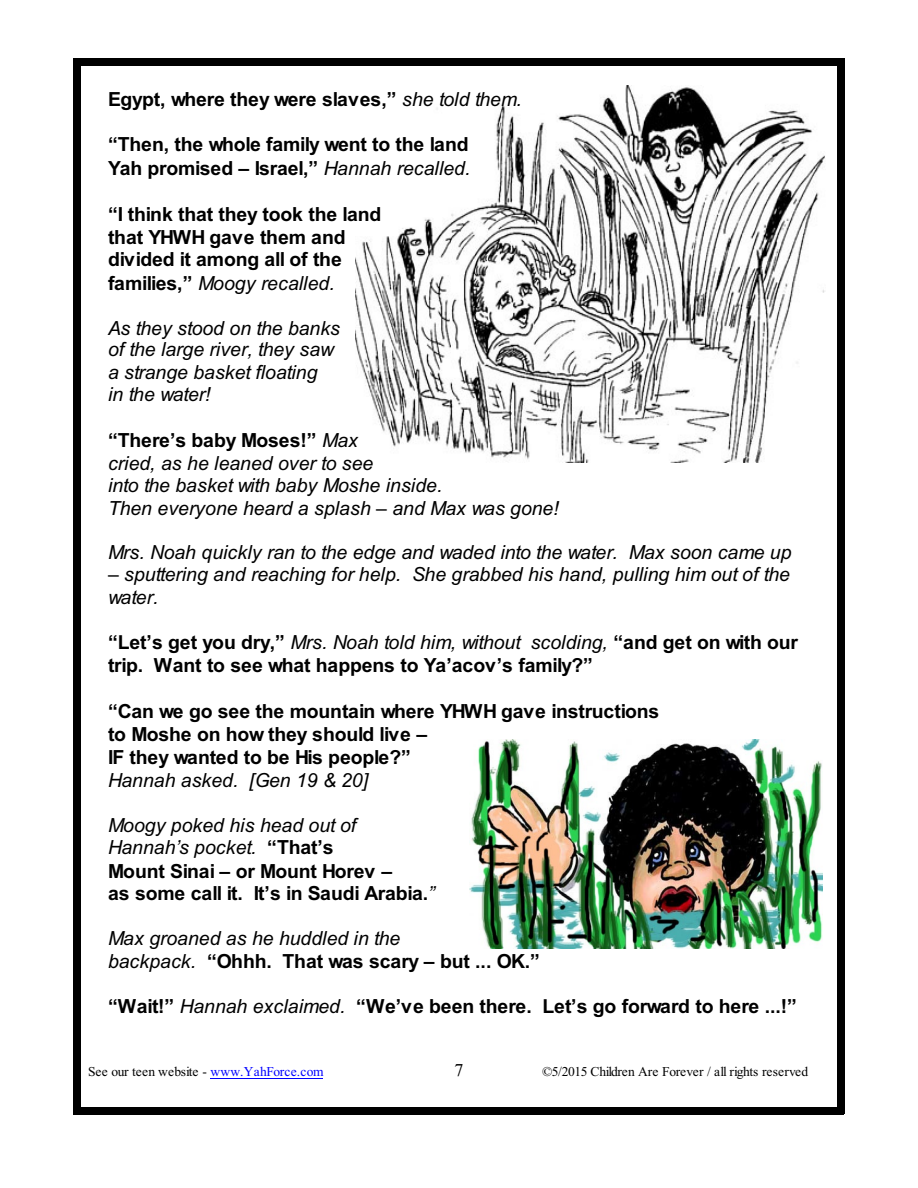
<style>
.page{position:relative;width:918px;height:1188px;background:#fff}
.page>*{position:absolute;margin:0;border:0;box-sizing:border-box;transform-origin:0 0}
.t1{font:700 19.5px/23.1px "Arial";letter-spacing:-.01em;color:#000}
.t2{font:italic 19.5px/22.5px "Arial";color:#000}
.t3{font:18px "Times New Roman";color:#000}
.t4{font:13.5px "Times New Roman";letter-spacing:-.005em;color:#000}
.s1{font-weight:400;font-style:italic}
.s2{font-weight:700;font-style:normal}
.s3{color:#00f}
</style>
<div class="page">
<div style="left:74px;top:58px;width:7px;height:1056px;background:#000"></div>
<div style="left:837px;top:58px;width:7px;height:1056px;background:#000"></div>
<div style="left:74px;top:58px;width:770px;height:8px;background:#000"></div>
<div style="left:74px;top:1107px;width:770px;height:7px;background:#000"></div>
<img style="left:355px;top:85px;width:470px;height:377px">
<img style="left:470px;top:740px;width:353px;height:208px">
<hr style="left:211px;top:1078px;width:112px;height:1px;background:#00f">
<p class="t1" style="left:108px;top:90px;width:415px">Egypt, where they were slaves,” <span class="s1">she told them.</span></p>
<p class="t1" style="left:108px;top:134px;width:364px">“Then, the whole family went to the land<br>Yah promised – Israel,” <span class="s1">Hannah recalled.</span></p>
<p class="t1" style="left:108px;top:204px;width:275px">“I think that they took the land that YHWH gave them and divided it among all of the families,” <span class="s1">Moogy recalled.</span></p>
<p class="t2" style="left:108px;top:319px;width:234px">As they stood on the banks of the large river, they saw a strange basket floating<br>in the water!</p>
<p class="t2" style="left:108px;top:431px;width:452px"><span class="s2">“There’s baby Moses!”</span> Max<br>cried, as he leaned over to see<br>into the basket with baby Moshe inside.<br>Then everyone heard a splash – and Max was gone!</p>
<p class="t2" style="left:108px;top:543px;width:685px">Mrs. Noah quickly ran to the edge and waded into the water. Max soon came up</p>
<p class="t2" style="left:108px;top:565px;width:684px">– sputtering and reaching for help. She grabbed his hand, pulling him out of the water.</p>
<p class="t1" style="left:108px;top:632px;width:692px">“Let’s get you dry,” <span class="s1">Mrs. Noah told him, without scolding,</span> “and get on with our trip. Want to see what happens to Ya’acov’s family?”</p>
<p class="t1" style="left:108px;top:702px;width:553px">“Can we go see the mountain where YHWH gave instructions to Moshe on how they should live –<br>IF they wanted to be His people?”</p>
<p class="t2" style="left:108px;top:770px;width:262px">Hannah asked. [Gen 19 &amp; 20]</p>
<p class="t1" style="left:108px;top:815px;width:328px"><span class="s1">Moogy poked his head out of<br>Hannah’s pocket.</span> “That’s<br>Mount Sinai – or Mount Horev –<br>as some call it. It’s in Saudi Arabia.<span class="s1">”</span></p>
<p class="t2" style="left:108px;top:929px;width:433px">Max groaned as he huddled in the<br>backpack. <span class="s2">“Ohhh. That was scary – but ... OK.”</span></p>
<p class="t1" style="left:108px;top:997px;width:690px">“Wait!” <span class="s1">Hannah exclaimed.</span> “We’ve been there. Let’s go forward to here ...!”</p>
<p class="t4" style="left:88px;top:1067px;width:237px">See our teen website - <span class="s3">www.YahForce.com</span></p>
<p class="t3" style="left:454px;top:1063px;width:10px">7</p>
<p class="t4" style="left:542px;top:1067px;width:268px">©5/2015 Children Are Forever / all rights reserved</p>
</div>
